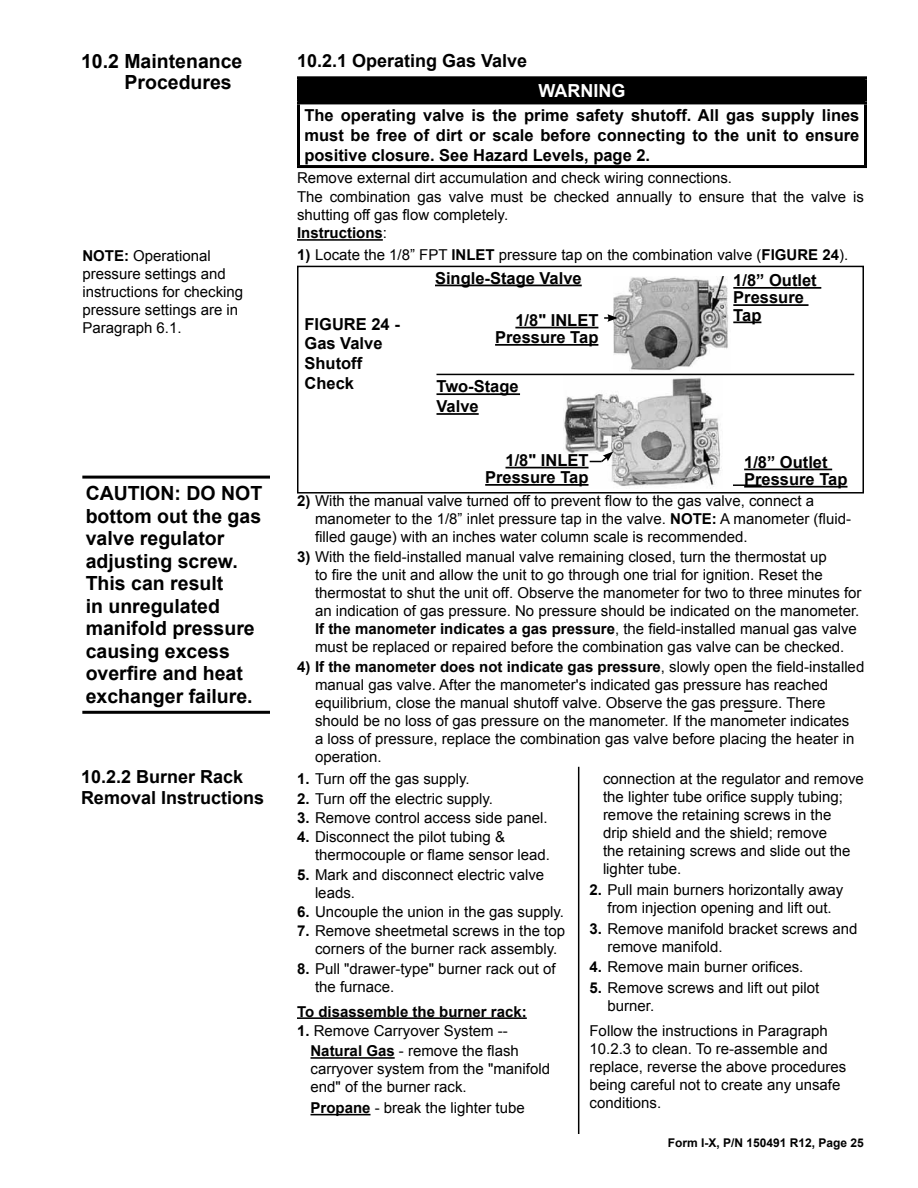
<style>
.page{position:relative;width:918px;height:1188px;background:#fff}
.page>*{position:absolute;margin:0;border:0;box-sizing:border-box;transform-origin:0 0}
.t1{font:700 19.5px/22.5px "Arial";color:#000}
.t2{font:700 18px/21px "Arial";color:#000}
.t3{font:700 18px "Arial";color:#fff}
.t4{font:700 16.5px/19.8px "Arial";color:#000}
.t5{font:15px/18px "Arial";color:#000}
.t6{font:700 15px "Arial";color:#000}
.t7{font:700 12px "Arial";color:#000}
.s1{font-weight:700}
</style>
<div class="page">
<hr style="left:297px;top:239px;width:86px;height:2px;background:#000">
<div style="left:298px;top:78px;width:568px;height:25px;background:#000"></div>
<hr style="left:297px;top:76px;width:570px;height:3px;background:#000">
<hr style="left:297px;top:79px;width:3px;height:22px;background:#000">
<hr style="left:864px;top:79px;width:3px;height:22px;background:#000">
<hr style="left:297px;top:101px;width:570px;height:3px;background:#000">
<hr style="left:297px;top:104px;width:3px;height:61px;background:#000">
<hr style="left:864px;top:104px;width:3px;height:61px;background:#000">
<hr style="left:297px;top:165px;width:570px;height:3px;background:#000">
<hr style="left:435px;top:285px;width:147px;height:1px;background:#000">
<div style="left:297px;top:266px;width:567px;height:228px;border:2px solid #000"></div>
<img style="left:563px;top:375px;width:159px;height:112px">
<hr style="left:436px;top:393px;width:84px;height:2px;background:#000">
<hr style="left:436px;top:413px;width:43px;height:2px;background:#000">
<hr style="left:515px;top:327px;width:83px;height:1px;background:#000">
<hr style="left:495px;top:344px;width:103px;height:2px;background:#000">
<img style="left:614px;top:277px;width:114px;height:94px">
<hr style="left:733px;top:287px;width:88px;height:2px;background:#000">
<hr style="left:733px;top:304px;width:76px;height:2px;background:#000">
<hr style="left:733px;top:321px;width:28px;height:2px;background:#000">
<hr style="left:436px;top:374px;width:418px;height:1px;background:#000">
<hr style="left:506px;top:467px;width:83px;height:1px;background:#000">
<hr style="left:485px;top:484px;width:104px;height:2px;background:#000">
<hr style="left:744px;top:469px;width:88px;height:1px;background:#000">
<hr style="left:744px;top:486px;width:103px;height:2px;background:#000">
<hr style="left:733px;top:484px;width:29px;height:2px;background:#000">
<svg style="left:590px;top:452px;width:23px;height:12px"></svg>
<svg style="left:744px;top:710px;width:8px;height:2px"></svg>
<svg style="left:604px;top:314px;width:14px;height:8px"></svg>
<hr style="left:82px;top:476px;width:188px;height:3px;background:#000">
<hr style="left:82px;top:711px;width:188px;height:3px;background:#000">
<hr style="left:297px;top:1017px;width:230px;height:2px;background:#000">
<hr style="left:310px;top:1057px;width:85px;height:2px;background:#000">
<hr style="left:310px;top:1114px;width:61px;height:1px;background:#000">
<hr style="left:578px;top:767px;width:1px;height:367px;background:#000">
<h1 class="t1" style="left:125px;top:51px;width:119px;line-height:21px;text-indent:-44px">10.2 Maintenance<br>Procedures</h1>
<p class="t5" style="left:82px;top:247px;width:162px"><span class="s1">NOTE:</span> Operational pressure settings and instructions for checking pressure settings are in<br>Paragraph 6.1.</p>
<h1 class="t1" style="left:86px;top:483px;width:178px">CAUTION: DO NOT bottom out the gas valve regulator adjusting screw.<br>This can result<br>in unregulated manifold pressure causing excess overfire and heat exchanger failure.</h1>
<p class="t2" style="left:81px;top:766px;width:185px">10.2.2 Burner Rack<br>Removal Instructions</p>
<p class="t2" style="left:297px;top:51px;width:232px">10.2.1 Operating Gas Valve</p>
<p class="t3" style="left:539px;top:79px;width:88px">WARNING</p>
<p class="t4" style="left:304px;top:106px;width:556px;text-align:justify">The operating valve is the prime safety shutoff. All gas supply lines must be free of dirt or scale before connecting to the unit to ensure positive closure. See Hazard Levels, page 2.</p>
<p class="t5" style="left:297px;top:169px;width:568px">Remove external dirt accumulation and check wiring connections.<br>The combination gas valve must be checked annually to ensure that the valve is shutting off gas flow completely.<br><span class="s1">Instructions</span>:</p>
<p class="t5" style="left:297px;top:245px;width:553px"><span class="s1">1)</span> Locate the 1/8” FPT <span class="s1">INLET</span> pressure tap on the combination valve (<span class="s1">FIGURE 24</span>).</p>
<p class="t4" style="left:435px;top:268px;width:148px">Single-Stage Valve</p>
<p class="t4" style="left:733px;top:272px;width:85px;line-height:17.2px">1/8” Outlet<br>Pressure<br>Tap</p>
<p class="t4" style="left:495px;top:312px;width:105px;line-height:17.2px;text-align:right">1/8" INLET<br>Pressure Tap</p>
<p class="t4" style="left:305px;top:314px;width:97px">FIGURE 24 -<br>Gas Valve<br>Shutoff<br>Check</p>
<p class="t4" style="left:436px;top:377px;width:84px">Two-Stage<br>Valve</p>
<p class="t4" style="left:485px;top:452px;width:105px;line-height:17.2px;text-align:right">1/8" INLET<br>Pressure Tap</p>
<p class="t4" style="left:744px;top:454px;width:105px;line-height:17.2px">1/8” Outlet<br>Pressure Tap</p>
<p class="t5" style="left:315px;top:491px;width:538px;text-indent:-18px"><span class="s1">2)</span> With the manual valve turned off to prevent flow to the gas valve, connect a manometer to the 1/8” inlet pressure tap in the valve. <span class="s1">NOTE:</span> A manometer (fluid&shy;filled gauge) with an inches water column scale is recommended.</p>
<p class="t5" style="left:315px;top:548px;width:548px;text-indent:-18px"><span class="s1">3)</span> With the field-installed manual valve remaining closed, turn the thermostat up<br>to fire the unit and allow the unit to go through one trial for ignition. Reset the thermostat to shut the unit off. Observe the manometer for two to three minutes for an indication of gas pressure. No pressure should be indicated on the manometer.<br><span class="s1">If the manometer indicates a gas pressure</span>, the field-installed manual gas valve must be replaced or repaired before the combination gas valve can be checked.</p>
<p class="t5" style="left:315px;top:658px;width:551px;text-indent:-18px"><span class="s1">4) If the manometer does not indicate gas pressure</span>, slowly open the field-installed manual gas valve. After the manometer's indicated gas pressure has reached equilibrium, close the manual shutoff valve. Observe the gas pressure. There should be no loss of gas pressure on the manometer. If the manometer indicates<br>a loss of pressure, replace the combination gas valve before placing the heater in operation.</p>
<p class="t5" style="left:297px;top:770px;width:174px"><span class="s1">1.</span> Turn off the gas supply.</p>
<p class="t5" style="left:297px;top:790px;width:198px"><span class="s1">2.</span> Turn off the electric supply.</p>
<p class="t5" style="left:297px;top:809px;width:252px"><span class="s1">3.</span> Remove control access side panel.</p>
<p class="t5" style="left:315px;top:828px;width:237px;text-indent:-18px"><span class="s1">4.</span> Disconnect the pilot tubing &amp; thermocouple or flame sensor lead.</p>
<p class="t5" style="left:315px;top:866px;width:231px;text-indent:-18px"><span class="s1">5.</span> Mark and disconnect electric valve leads.</p>
<p class="t5" style="left:297px;top:903px;width:269px"><span class="s1">6.</span> Uncouple the union in the gas supply.</p>
<p class="t5" style="left:315px;top:922px;width:252px;text-indent:-18px"><span class="s1">7.</span> Remove sheetmetal screws in the top corners of the burner rack assembly.</p>
<p class="t5" style="left:315px;top:960px;width:242px;text-indent:-18px"><span class="s1">8.</span> Pull "drawer-type" burner rack out of the furnace.</p>
<p class="t6" style="left:297px;top:1001px;width:231px">To disassemble the burner rack:</p>
<p class="t5" style="left:310px;top:1020px;width:210px;line-height:20.7px;text-indent:-14px"><span class="s1">1.</span> Remove Carryover System --<br><span class="s1">Natural Gas</span> - remove the flash</p>
<p class="t5" style="left:310px;top:1060px;width:241px">carryover system from the "manifold end" of the burner rack.</p>
<p class="t5" style="left:310px;top:1099px;width:216px"><span class="s1">Propane</span> - break the lighter tube</p>
<p class="t5" style="left:603px;top:770px;width:262px">connection at the regulator and remove the lighter tube orifice supply tubing; remove the retaining screws in the<br>drip shield and the shield; remove<br>the retaining screws and slide out the lighter tube.</p>
<p class="t5" style="left:590px;top:881px;width:255px;text-align:center"><span class="s1">2.</span> Pull main burners horizontally away from injection opening and lift out.</p>
<p class="t5" style="left:608px;top:920px;width:252px;text-indent:-18px"><span class="s1">3.</span> Remove manifold bracket screws and remove manifold.</p>
<p class="t5" style="left:590px;top:958px;width:215px"><span class="s1">4.</span> Remove main burner orifices.</p>
<p class="t5" style="left:608px;top:979px;width:213px;text-indent:-18px"><span class="s1">5.</span> Remove screws and lift out pilot burner.</p>
<p class="t5" style="left:590px;top:1022px;width:258px">Follow the instructions in Paragraph<br>10.2.3 to clean. To re-assemble and replace, reverse the above procedures being careful not to create any unsafe conditions.</p>
<p class="t7" style="left:668px;top:1135px;width:198px">Form I-X, P/N 150491 R12, Page 25</p>
</div>
